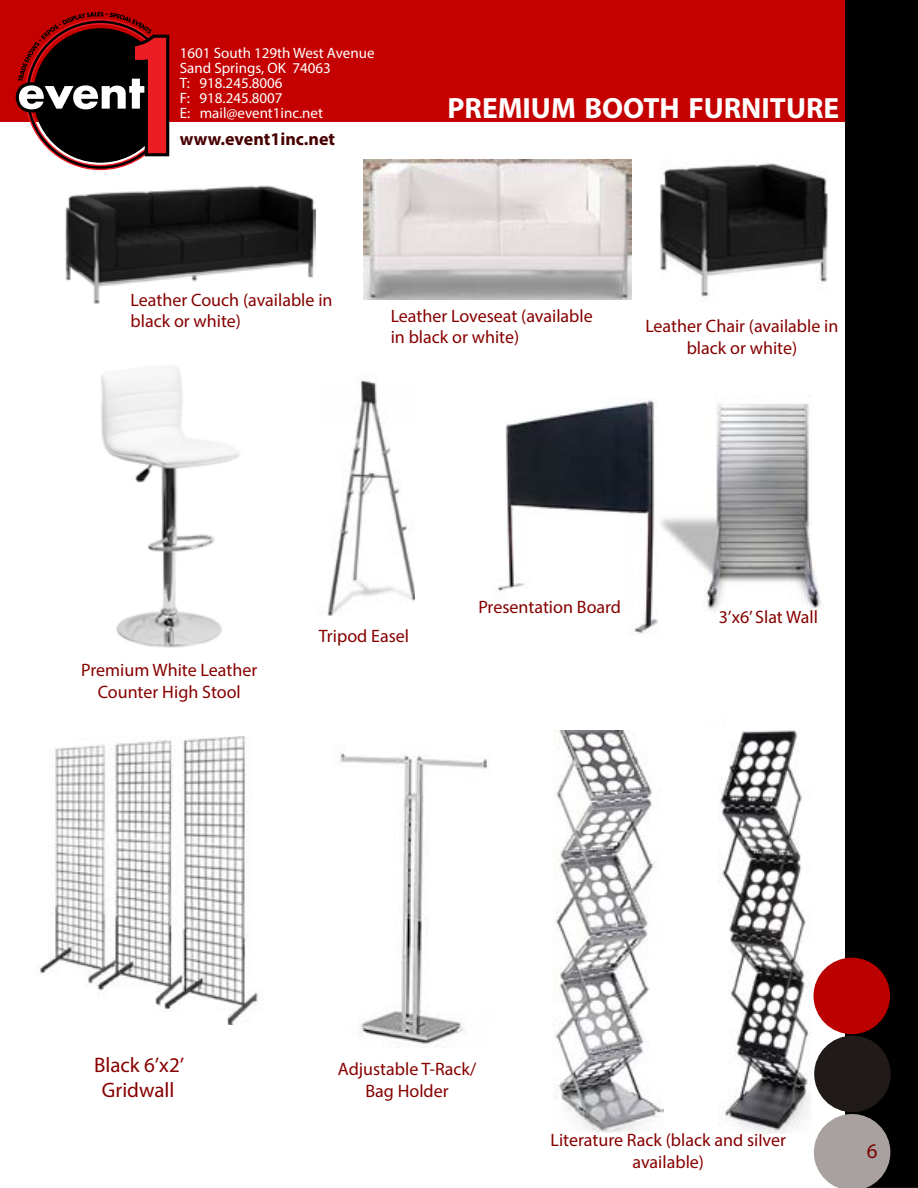
<style>
.page{position:relative;width:918px;height:1188px;background:#fff}
.page>*{position:absolute;margin:0;border:0;box-sizing:border-box;transform-origin:0 0}
.t1{font:700 29.4px "Myriad Pro";color:#fff}
.t2{font:21px/25.2px "Myriad Pro";color:#870000;text-align:center}
.t3{font:21px "Myriad Pro";color:#7a0000}
.t4{font:18px/21.6px "Myriad Pro";color:#870000;text-align:center}
.t5{font:700 18px "Myriad Pro";color:#470000}
.t6{font:15px/15px "Myriad Pro";color:#fff}
</style>
<div class="page">
<img style="left:657px;top:403px;width:165px;height:221px">
<img style="left:327px;top:379px;width:88px;height:236px">
<img style="left:553px;top:730px;width:111px;height:402px">
<img style="left:498px;top:399px;width:159px;height:235px">
<div style="left:0;top:1px;width:882px;height:121px;background:#c50000"></div>
<div style="left:845px;top:0;width:73px;height:1188px;background:#000"></div>
<div style="left:814px;top:958px;width:76px;height:76px;background:#b00;border-radius:50%"></div>
<div style="left:814px;top:1036px;width:77px;height:76px;background:#201a18;border-radius:50%"></div>
<svg style="left:814px;top:1114px;width:76px;height:74px;background:#a09a9a"></svg>
<img style="left:36px;top:736px;width:222px;height:288px">
<svg style="left:16px;top:12px;width:153px;height:158px"></svg>
<img style="left:340px;top:753px;width:148px;height:293px">
<img style="left:719px;top:731px;width:93px;height:403px">
<img style="left:65px;top:185px;width:250px;height:119px">
<img style="left:364px;top:159px;width:268px;height:140px">
<img style="left:660px;top:163px;width:168px;height:134px">
<img style="left:101px;top:366px;width:139px;height:282px">
<p class="t6" style="left:180px;top:45px;width:196px">1601 South 129th West Avenue<br>Sand Springs, OK 74063<br>T: 918.245.8006<br>F: 918.245.8007<br>E: mail@event1inc.net</p>
<p class="t5" style="left:180px;top:127px;width:157px">www.event1inc.net</p>
<h1 class="t1" style="left:448px;top:89px;width:393px">PREMIUM BOOTH FURNITURE</h1>
<p class="t4" style="left:131px;top:289px;width:204px;text-align:left">Leather Couch (available in black or white)</p>
<p class="t4" style="left:391px;top:304px;width:204px;text-align:left">Leather Loveseat (available in black or white)</p>
<p class="t4" style="left:645px;top:315px;width:195px">Leather Chair (available in black or white)</p>
<p class="t4" style="left:478px;top:595px;width:144px">Presentation Board</p>
<p class="t4" style="left:719px;top:606px;width:101px">3’x6’ Slat Wall</p>
<p class="t4" style="left:81px;top:659px;width:178px">Premium White Leather<br>Counter High Stool</p>
<p class="t4" style="left:319px;top:625px;width:92px">Tripod Easel</p>
<p class="t2" style="left:94px;top:1052px;width:92px">Black 6’x2’<br>Gridwall</p>
<p class="t4" style="left:338px;top:1058px;width:140px">Adjustable T-Rack/<br>Bag Holder</p>
<p class="t4" style="left:551px;top:1129px;width:237px">Literature Rack (black and silver available)</p>
<p class="t3" style="left:867px;top:1138px;width:12px">6</p>
</div>
